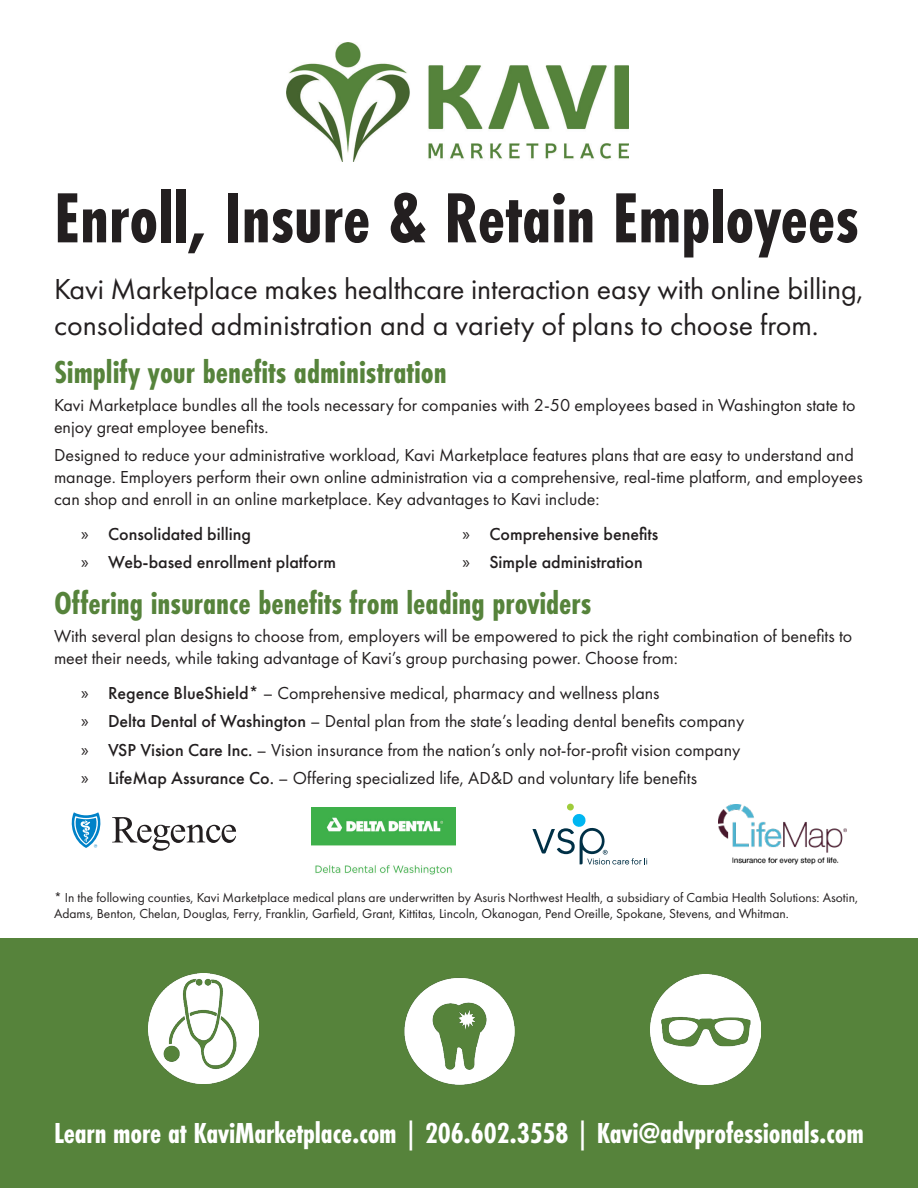
<style>
.page{position:relative;width:918px;height:1188px;background:#fff}
.page>*{position:absolute;margin:0;border:0;box-sizing:border-box;transform-origin:0 0}
.One_Page_Header{font:700 73.5px "Futura PT Cond";color:#231f20}
.Subhead-carrier{font:700 33px "Futura PT Cond";color:#56833b}
.Body_Text{font:30px/36px "Futura PT";letter-spacing:-.005em;color:#231f20}
.Subhead_White{font:700 30px "Futura PT Cond";letter-spacing:-.005em;color:#fff}
.Body_Text-2{font:18px/21.6px "Futura PT";color:#231f20}
.t1{font:500 18px "Futura PT";color:#231f20}
.Body_Text-3{font:13.5px/16.2px "Futura PT";color:#231f20}
.s1{font-family:"Myriad Pro";font-weight:400}
.s2{font-family:"Myriad Pro"}
.s3{font-weight:500}
</style>
<div class="page">
<img style="left:287px;top:42px;width:342px;height:119px">
<img style="left:719px;top:804px;width:128px;height:60px">
<img style="left:311px;top:808px;width:145px;height:67px">
<svg style="left:72px;top:812px;width:29px;height:36px"></svg>
<svg style="left:112px;top:817px;width:124px;height:34px"></svg>
<div style="left:567px;top:803px;width:7px;height:8px;background:#9fcc3b;border-radius:50%"></div>
<svg style="left:532px;top:814px;width:115px;height:51px"></svg>
<div style="left:0;top:938px;width:918px;height:250px;background:#56833b"></div>
<img style="left:149px;top:973px;width:110px;height:111px">
<img style="left:404px;top:977px;width:111px;height:108px">
<img style="left:651px;top:975px;width:110px;height:110px">
<p class="One_Page_Header" style="left:54px;top:175px;width:806px">Enroll, Insure &amp; Retain Employees</p>
<p class="Body_Text" style="left:54px;top:271px;width:811px">Kavi Marketplace makes healthcare interaction easy with online billing, consolidated administration and a variety of plans to choose from.</p>
<p class="Subhead-carrier" style="left:54px;top:353px;width:394px">Simplify your benefits administration</p>
<p class="Body_Text-2" style="left:54px;top:395px;width:803px">Kavi Marketplace bundles all the tools necessary for companies with 2-50 employees based in Washington state to enjoy great employee benefits.</p>
<p class="Body_Text-2" style="left:54px;top:445px;width:810px">Designed to reduce your administrative workload, Kavi Marketplace features plans that are easy to understand and manage. Employers perform their own online administration via a comprehensive, real-time platform, and employees can shop and enroll in an online marketplace. Key advantages to Kavi include:</p>
<p class="t1" style="left:81px;top:523px;width:172px"><span class="s1">»</span> Consolidated billing</p>
<p class="t1" style="left:81px;top:551px;width:257px"><span class="s1">»</span> Web-based enrollment platform</p>
<p class="t1" style="left:462px;top:523px;width:198px"><span class="s1">»</span> Comprehensive benefits</p>
<p class="t1" style="left:462px;top:551px;width:182px"><span class="s1">»</span> Simple administration</p>
<p class="Subhead-carrier" style="left:54px;top:584px;width:539px">Offering insurance benefits from leading providers</p>
<p class="Body_Text-2" style="left:54px;top:625px;width:800px">With several plan designs to choose from, employers will be empowered to pick the right combination of benefits to meet their needs, while taking advantage of Kavi’s group purchasing power. Choose from:</p>
<p class="Body_Text-2" style="left:81px;top:682px;width:580px"><span class="s2">»</span> <span class="s3">Regence BlueShield*</span> – Comprehensive medical, pharmacy and wellness plans</p>
<p class="Body_Text-2" style="left:81px;top:711px;width:665px"><span class="s2">»</span> <span class="s3">Delta Dental of Washington</span> – Dental plan from the state’s leading dental benefits company</p>
<p class="Body_Text-2" style="left:81px;top:739px;width:661px"><span class="s2">»</span> <span class="s3">VSP Vision Care Inc.</span> – Vision insurance from the nation’s only not-for-profit vision company</p>
<p class="Body_Text-2" style="left:81px;top:767px;width:618px"><span class="s2">»</span> <span class="s3">LifeMap Assurance Co.</span> – Offering specialized life, AD&amp;D and voluntary life benefits</p>
<p class="Body_Text-3" style="left:54px;top:890px;width:806px">* In the following counties, Kavi Marketplace medical plans are underwritten by Asuris Northwest Health, a subsidiary of Cambia Health Solutions: Asotin,<br>Adams, Benton, Chelan, Douglas, Ferry, Franklin, Garfield, Grant, Kittitas, Lincoln, Okanogan, Pend Oreille, Spokane, Stevens, and Whitman.</p>
<p class="Subhead_White" style="left:54px;top:1115px;width:811px">Learn more at KaviMarketplace.com <span class="s3">|</span> 206.602.3558 <span class="s3">|</span> Kavi@advprofessionals.com</p>
</div>
